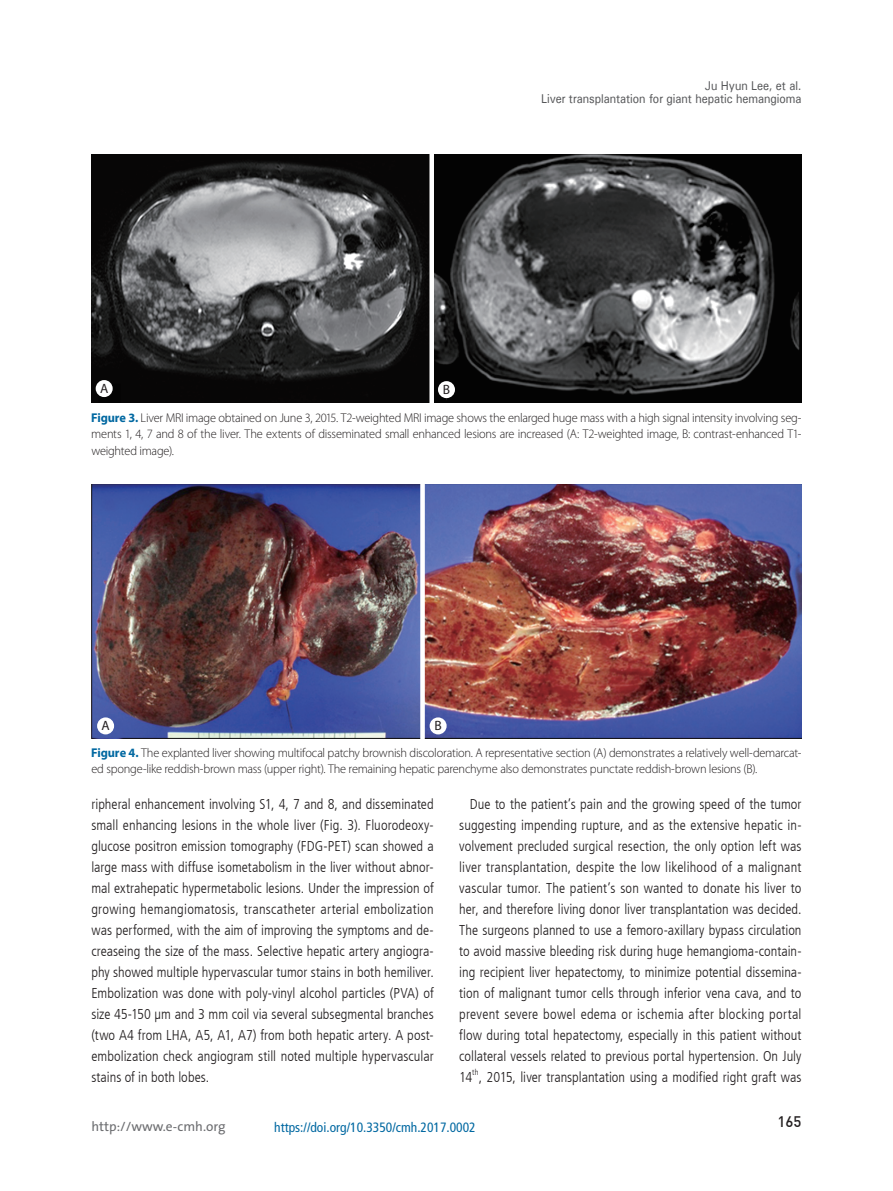
<style>
.page{position:relative;width:893px;height:1191px;background:#fff}
.page>*{position:absolute;margin:0;border:0;box-sizing:border-box;transform-origin:0 0}
.t1{font:15px "Dinmed";color:#231f20}
.t2{font:300 condensed 14.25px/21px "Frutiger LT";color:#231f20;text-align:justify}
.t3{font:condensed 13.5px "Frutiger LT";color:#0168a1}
.t4{font:13.5px "The Sans";color:#6c6d70}
.t5{font:13.5px "Myriad Pro";color:#231f20}
.t6{font:300 12.75px/16.5px "Myriad Pro";letter-spacing:-.015em;color:#231f20;text-align:justify}
.t7{font:500 12.75px/13.5px "Univers";letter-spacing:-.005em;color:#57585a;text-align:right;scale:.88 1}
.t8{font:300 condensed 8.25px "Frutiger LT";color:#231f20}
.s1{font-weight:700;color:#0168a1}
</style>
<div class="page">
<img style="left:91px;top:154px;width:710px;height:248px">
<div style="left:429px;top:149px;width:5px;height:255px;background:#fff"></div>
<div style="left:96px;top:380px;width:17px;height:17px;background:#fff;border-radius:50%"></div>
<div style="left:438px;top:381px;width:17px;height:17px;background:#fff;border-radius:50%"></div>
<img style="left:91px;top:485px;width:710px;height:253px">
<div style="left:420px;top:481px;width:5px;height:259px;background:#fff"></div>
<div style="left:97px;top:717px;width:17px;height:17px;background:#fff;border-radius:50%"></div>
<div style="left:430px;top:717px;width:17px;height:17px;background:#fff;border-radius:50%"></div>
<p class="t7" style="left:541px;top:78px;width:298px">Ju Hyun Lee, et al.<br>Liver transplantation for giant hepatic hemangioma</p>
<p class="t5" style="left:100px;top:380px;width:10px">a</p>
<p class="t5" style="left:443px;top:381px;width:9px">B</p>
<p class="t6" style="left:91px;top:409px;width:712px"><span class="s1">Figure 3.</span> Liver MRI image obtained on June 3, 2015. T2-weighted MRI image shows the enlarged huge mass with a high signal intensity involving seg&shy;ments 1, 4, 7 and 8 of the liver. The extents of disseminated small enhanced lesions are increased (A: T2-weighted image, B: contrast-enhanced T1- weighted image).</p>
<p class="t5" style="left:101px;top:717px;width:10px">a</p>
<p class="t5" style="left:434px;top:717px;width:7px">b</p>
<p class="t6" style="left:91px;top:744px;width:712px"><span class="s1">Figure 4.</span> The explanted liver showing multifocal patchy brownish discoloration. A representative section (A) demonstrates a relatively well-demarcat&shy;ed sponge-like reddish-brown mass (upper right). The remaining hepatic parenchyme also demonstrates punctate reddish-brown lesions (B).</p>
<p class="t2" style="left:91px;top:793px;width:344px">ripheral enhancement involving S1, 4, 7 and 8, and disseminated small enhancing lesions in the whole liver (Fig. 3). Fluorodeoxy&shy;glucose positron emission tomography (FDG-PET) scan showed a large mass with diffuse isometabolism in the liver without abnor&shy;mal extrahepatic hypermetabolic lesions. Under the impression of growing hemangiomatosis, transcatheter arterial embolization was performed, with the aim of improving the symptoms and de&shy;creaseing the size of the mass. Selective hepatic artery angiogra&shy;phy showed multiple hypervascular tumor stains in both hemiliver.<br>Embolization was done with poly-vinyl alcohol particles (PVA) of size 45-150 µm and 3 mm coil via several subsegmental branches (two A4 from LHA, A5, A1, A7) from both hepatic artery. A post&shy;embolization check angiogram still noted multiple hypervascular stains of in both lobes.</p>
<p class="t2" style="left:459px;top:793px;width:344px;text-indent:11px">Due to the patient’s pain and the growing speed of the tumor suggesting impending rupture, and as the extensive hepatic in&shy;volvement precluded surgical resection, the only option left was liver transplantation, despite the low likelihood of a malignant vascular tumor. The patient’s son wanted to donate his liver to her, and therefore living donor liver transplantation was decided.<br>The surgeons planned to use a femoro-axillary bypass circulation to avoid massive bleeding risk during huge hemangioma-contain&shy;ing recipient liver hepatectomy, to minimize potential dissemina&shy;tion of malignant tumor cells through inferior vena cava, and to prevent severe bowel edema or ischemia after blocking portal flow during total hepatectomy, especially in this patient without collateral vessels related to previous portal hypertension. On July 14 , 2015, liver transplantation using a modified right graft was</p>
<p class="t8" style="left:472px;top:1067px;width:8px">th</p>
<p class="t4" style="left:91px;top:1115px;width:136px">http://www.e-cmh.org</p>
<p class="t3" style="left:274px;top:1119px;width:203px">https://doi.org/10.3350/cmh.2017.0002</p>
<p class="t1" style="left:778px;top:1112px;width:25px">165</p>
</div>
